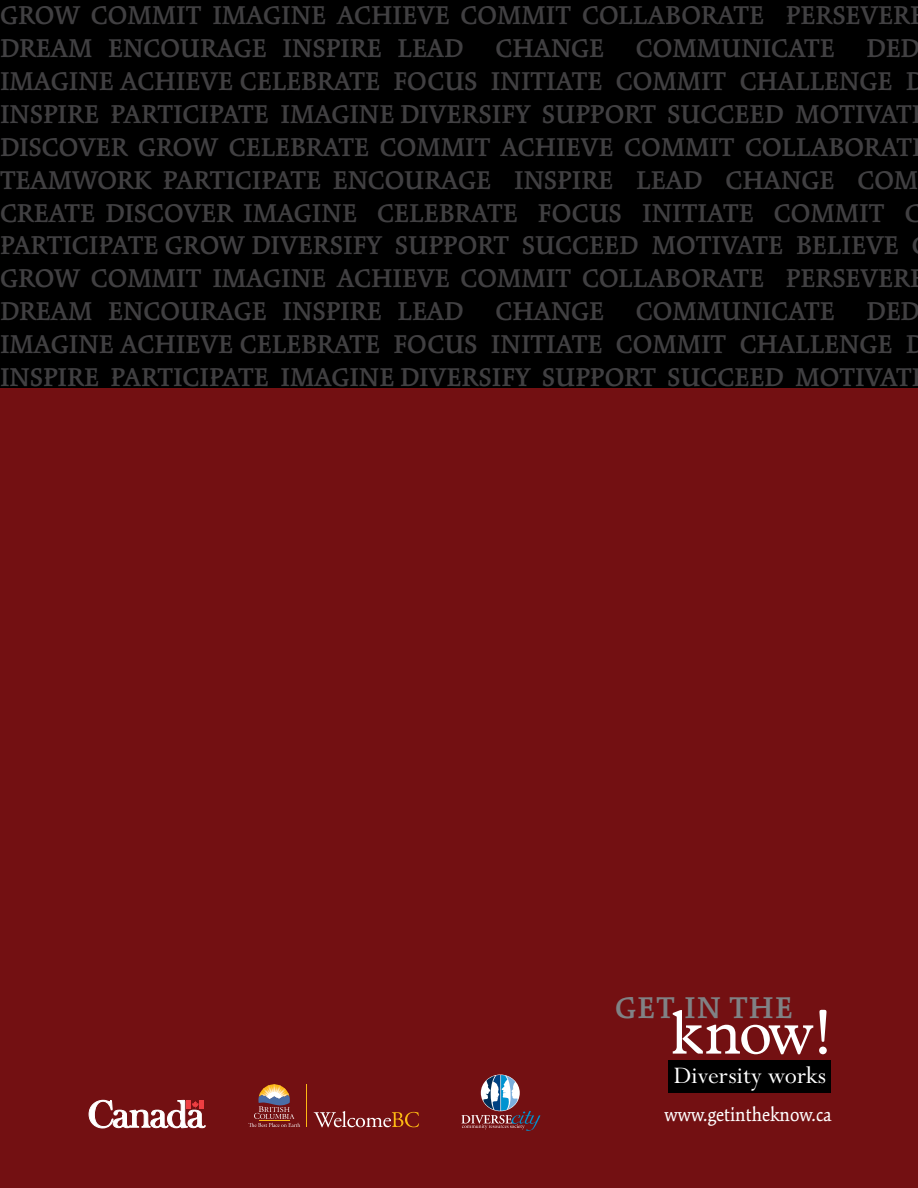
<style>
.page{position:relative;width:918px;height:1188px;background:#fff}
.page>*{position:absolute;margin:0;border:0;box-sizing:border-box;transform-origin:0 0}
.t1{font:62.7px "Plantin Std";color:#fff}
.t2{font:600 33px "Kinesis Std";letter-spacing:.04em;color:#808285}
.t3{font:600 28.35px/32.8px "Kinesis Std";color:#414042}
.t4{font:26.7px "Perpetua Std";color:#fff}
.t5{font:20.4px "Kinesis Std";color:#fff}
</style>
<div class="page">
<div style="left:0;top:0;width:918px;height:1145px;background:#000"></div>
<div style="left:0;top:389px;width:918px;height:799px;background:#731012"></div>
<svg style="left:89px;top:1100px;width:117px;height:28px"></svg>
<svg style="left:461px;top:1075px;width:79px;height:55px"></svg>
<svg style="left:248px;top:1084px;width:52px;height:43px"></svg>
<hr style="left:307px;top:1084px;width:1px;height:43px;background:#fdb913">
<svg style="left:314px;top:1111px;width:105px;height:16px"></svg>
<div style="left:669px;top:1061px;width:162px;height:32px;background:#000"></div>
<p class="t3" style="left:0;top:-1px;width:927px">GROW COMMIT IMAGINE ACHIEVE COMMIT COLLABORATE PERSEVERE DREAM ENCOURAGE INSPIRE LEAD CHANGE COMMUNICATE DED IMAGINE ACHIEVE CELEBRATE FOCUS INITIATE COMMIT CHALLENGE D INSPIRE PARTICIPATE IMAGINE DIVERSIFY SUPPORT SUCCEED MOTIVAT DISCOVER GROW CELEBRATE COMMIT ACHIEVE COMMIT COLLABORAT TEAMWORK PARTICIPATE ENCOURAGE INSPIRE LEAD CHANGE COM CREATE DISCOVER IMAGINE CELEBRATE FOCUS INITIATE COMMIT C PARTICIPATE GROW DIVERSIFY SUPPORT SUCCEED MOTIVATE BELIEVE GROW COMMIT IMAGINE ACHIEVE COMMIT COLLABORATE PERSEVERE DREAM ENCOURAGE INSPIRE LEAD CHANGE COMMUNICATE DED IMAGINE ACHIEVE CELEBRATE FOCUS INITIATE COMMIT CHALLENGE D INSPIRE PARTICIPATE IMAGINE DIVERSIFY SUPPORT SUCCEED MOTIVAT</p>
<p class="t2" style="left:615px;top:989px;width:179px">GET IN THE</p>
<h1 class="t1" style="left:671px;top:997px;width:163px">know!</h1>
<p class="t4" style="left:674px;top:1062px;width:154px">Diversity works</p>
<p class="t5" style="left:664px;top:1103px;width:169px">www.getintheknow.ca</p>
</div>
